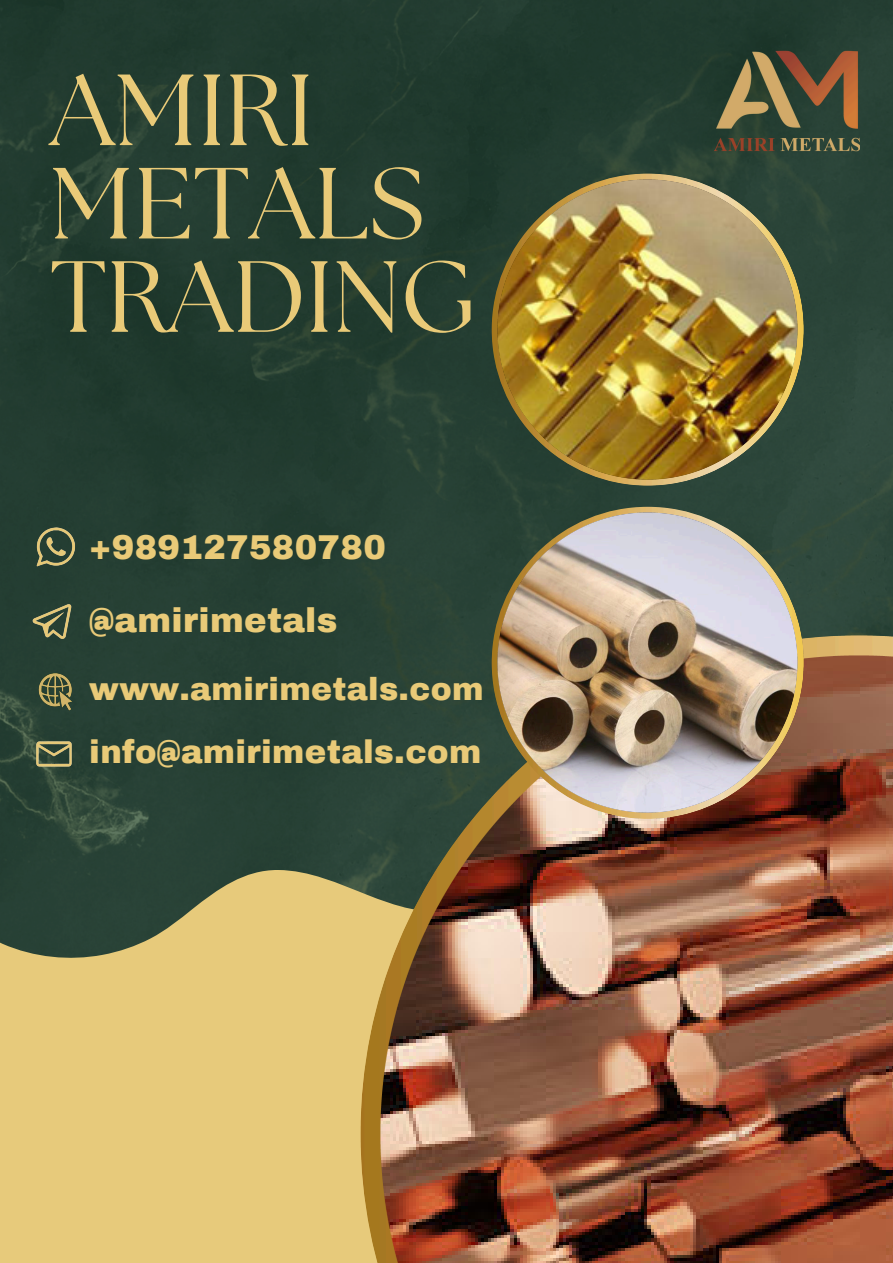
<style>
.page{position:relative;width:893px;height:1263px;background:#fff}
.page>*{position:absolute;margin:0;border:0;box-sizing:border-box;transform-origin:0 0}
.t1{font:100.8px/93.4px "The Seasons";color:#e9ca78}
.t2{font:900 33.75px "Archivo";letter-spacing:.01em;color:#e9ca78}
.t3{font:900 32.25px "Archivo";letter-spacing:.01em;color:#e9ca78}
.t4{font:900 31.5px "Archivo";letter-spacing:.01em;color:#e9ca78}
</style>
<div class="page">
<img style="left:0;top:0;width:893px;height:831px">
<svg style="left:0;top:831px;width:360px;height:432px;background:#c1af6d"></svg>
<img style="left:360px;top:635px;width:533px;height:628px">
<img style="left:492px;top:507px;width:312px;height:312px">
<img style="left:492px;top:174px;width:312px;height:312px">
<img style="left:714px;top:29px;width:145px;height:145px">
<img style="left:35px;top:527px;width:42px;height:42px">
<img style="left:33px;top:598px;width:45px;height:46px">
<img style="left:31px;top:731px;width:46px;height:46px">
<img style="left:34px;top:670px;width:43px;height:43px">
<p class="t1" style="left:50px;top:70px;width:426px">AMIRI<br>METALS<br>TRADING</p>
<p class="t2" style="left:89px;top:529px;width:298px">+989127580780</p>
<p class="t2" style="left:89px;top:603px;width:250px">@amirimetals</p>
<p class="t4" style="left:89px;top:672px;width:396px">www.amirimetals.com</p>
<p class="t3" style="left:89px;top:735px;width:393px">info@amirimetals.com</p>
</div>
